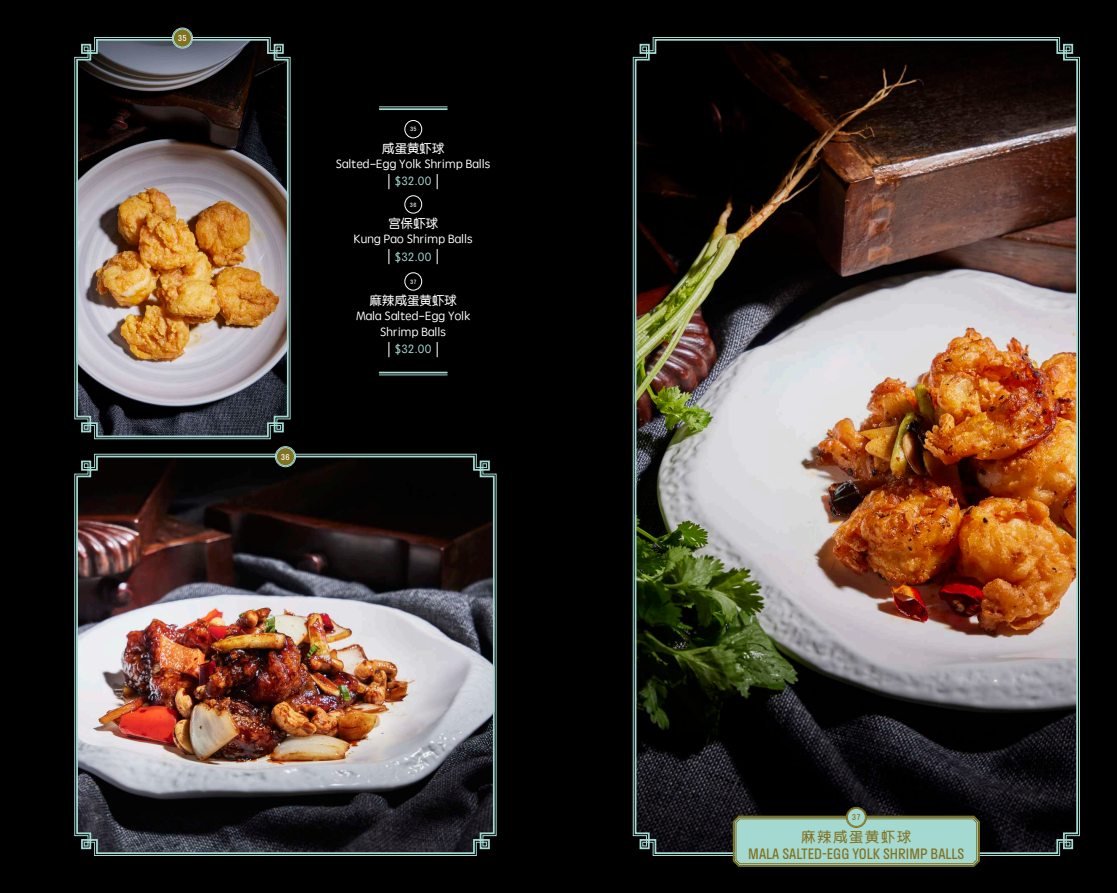
<style>
.page{position:relative;width:1117px;height:893px;background:#fff}
.page>*{position:absolute;margin:0;border:0;box-sizing:border-box;transform-origin:0 0}
.t1{font:14px "Stratos";color:#82711f}
.t2{font:14px "ST Yuanti SC Regular";letter-spacing:.14em;color:#82711f}
.t3{font:12.25px/15.8px "ST Yuanti TC Regular";color:#fff;text-align:center}
.t4{font:12.25px "ST Yuanti TC Regular";color:#a4d9d2}
.t5{font:7.88px "Stratos";color:#fff}
.t6{font:7.88px "Stratos";color:#82711f}
.t7{font:5.69px "Stratos";color:#fff}
.s1{font-family:"ST Yuanti TC Light";font-size:21.88px;color:#fff}
</style>
<div class="page">
<div style="left:0;top:0;width:1116px;height:893px;background:#000"></div>
<hr style="left:379px;top:107px;width:68px;height:1px;background:#a4d9d2">
<hr style="left:379px;top:108px;width:68px;height:2px;background:#a4d9d2">
<div style="left:404px;top:120px;width:18px;height:18px;border:1px solid #fff;border-radius:50%"></div>
<div style="left:404px;top:196px;width:18px;height:17px;border:1px solid #fff;border-radius:50%"></div>
<div style="left:404px;top:273px;width:18px;height:17px;border:1px solid #fff;border-radius:50%"></div>
<hr style="left:379px;top:375px;width:68px;height:1px;background:#a4d9d2">
<hr style="left:379px;top:372px;width:68px;height:1px;background:#a4d9d2">
<img style="left:633px;top:38px;width:445px;height:817px">
<img style="left:75px;top:38px;width:214px;height:400px">
<img style="left:75px;top:455px;width:420px;height:400px">
<div style="left:173px;top:29px;width:19px;height:18px;background:#82711f;border-radius:50%"></div>
<div style="left:172px;top:28px;width:21px;height:20px;border:1px solid #a4d9d2;border-radius:50%"></div>
<div style="left:173px;top:29px;width:19px;height:18px;border:1px solid #a4d9d2;border-radius:50%"></div>
<div style="left:276px;top:447px;width:19px;height:19px;background:#82711f;border-radius:50%"></div>
<div style="left:275px;top:446px;width:20px;height:21px;border:1px solid #a4d9d2;border-radius:50%"></div>
<div style="left:276px;top:447px;width:19px;height:19px;border:1px solid #a4d9d2;border-radius:50%"></div>
<svg style="left:731px;top:814px;width:250px;height:53px"></svg>
<div style="left:735px;top:818px;width:241px;height:46px;border:1px solid #82711f;border-radius:4px"></div>
<div style="left:846px;top:808px;width:19px;height:19px;background:#a4d9d2;border-radius:50%"></div>
<div style="left:846px;top:807px;width:20px;height:21px;border:1px solid #82711f;border-radius:50%"></div>
<div style="left:846px;top:808px;width:19px;height:19px;border:1px solid #82711f;border-radius:50%"></div>
<p class="t5" style="left:178px;top:32px;width:11px">35</p>
<p class="t5" style="left:281px;top:450px;width:11px">36</p>
<p class="t7" style="left:410px;top:125px;width:8px">35</p>
<p class="t3" style="left:336px;top:140px;width:156px">咸蛋黄虾球<br>Salted-Egg Yolk Shrimp Balls</p>
<p class="t4" style="left:386px;top:173px;width:55px"><span class="s1">I</span> $32.00 <span class="s1">I</span></p>
<p class="t7" style="left:410px;top:200px;width:8px">36</p>
<p class="t3" style="left:354px;top:215px;width:120px">宫保虾球<br>Kung Pao Shrimp Balls</p>
<p class="t4" style="left:386px;top:248px;width:55px"><span class="s1">I</span> $32.00 <span class="s1">I</span></p>
<p class="t7" style="left:410px;top:277px;width:8px">37</p>
<p class="t3" style="left:356px;top:292px;width:116px">麻辣咸蛋黄虾球<br>Mala Salted-Egg Yolk<br>Shrimp Balls</p>
<p class="t4" style="left:386px;top:341px;width:55px"><span class="s1">I</span> $32.00 <span class="s1">I</span></p>
<p class="t6" style="left:851px;top:811px;width:10px">37</p>
<p class="t2" style="left:801px;top:827px;width:111px">麻辣咸蛋黄虾球</p>
<p class="t1" style="left:748px;top:842px;width:217px">MALA SALTED-EGG YOLK SHRIMP BALLS</p>
</div>
